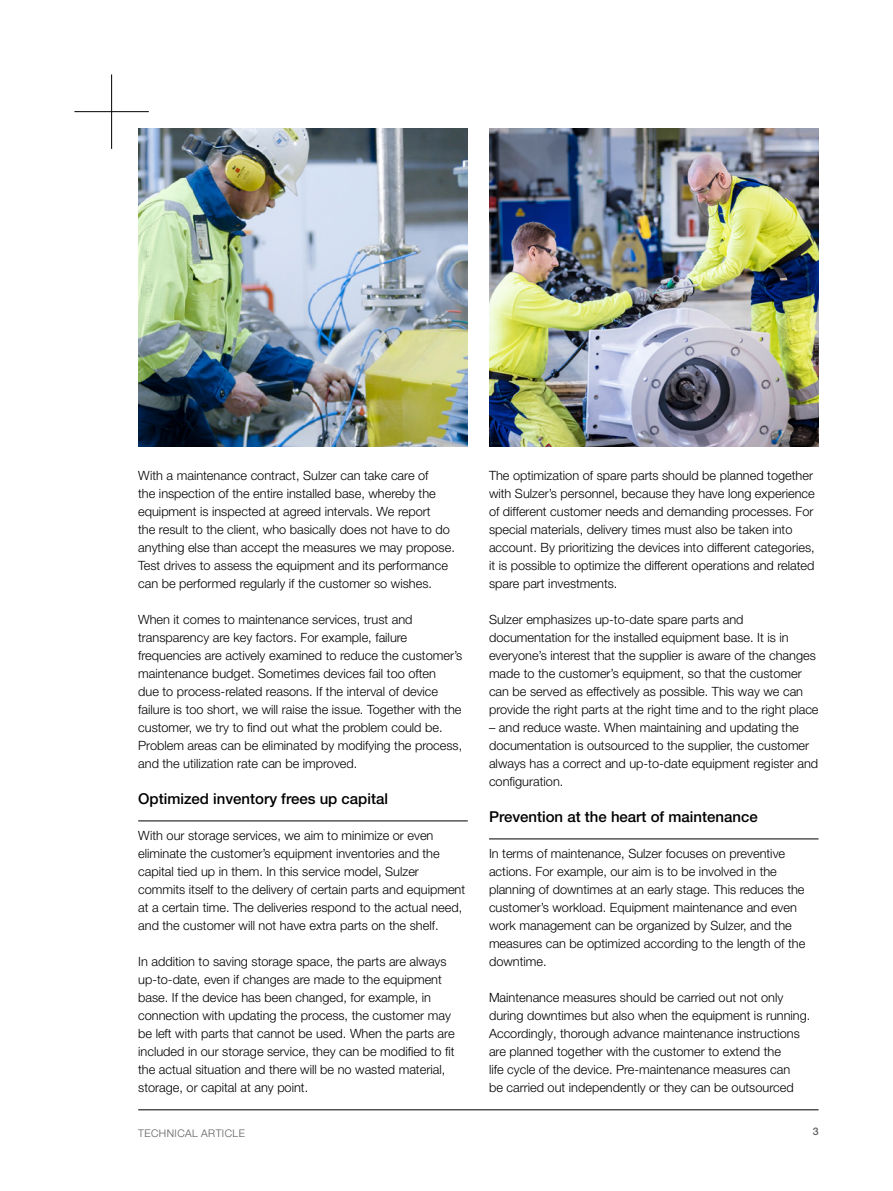
<style>
.page{position:relative;width:893px;height:1191px;background:#fff}
.page>*{position:absolute;margin:0;border:0;box-sizing:border-box;transform-origin:0 0}
.Subtitle_10_pt{font:500 15px "Helvetica Neue LT Pro";color:#000}
.Body_text_8_5pt{font:300 12.75px/18px "Helvetica Neue LT Pro";color:#000}
.t1{font:300 10.5px "Helvetica Neue LT Pro";letter-spacing:.04em;color:#5c5c5b}
.t2{font:500 10.5px "Helvetica Neue LT Pro";color:#5c5c5b}
</style>
<div class="page">
<hr style="left:138px;top:1109px;width:681px;height:1px;background:#000">
<hr style="left:138px;top:820px;width:330px;height:1px;background:#000">
<hr style="left:489px;top:838px;width:330px;height:1px;background:#000">
<img style="left:138px;top:128px;width:330px;height:319px">
<img style="left:489px;top:128px;width:330px;height:319px">
<hr style="left:74px;top:111px;width:75px;height:1px;background:#000">
<hr style="left:111px;top:74px;width:1px;height:75px;background:#000">
<p class="Body_text_8_5pt" style="left:138px;top:466px;width:318px">With a maintenance contract, Sulzer can take care of<br>the inspection of the entire installed base, whereby the equipment is inspected at agreed intervals. We report<br>the result to the client, who basically does not have to do anything else than accept the measures we may propose.<br>Test drives to assess the equipment and its performance can be performed regularly if the customer so wishes.</p>
<p class="Body_text_8_5pt" style="left:138px;top:610px;width:326px">When it comes to maintenance services, trust and transparency are key factors. For example, failure frequencies are actively examined to reduce the customer’s maintenance budget. Sometimes devices fail too often<br>due to process-related reasons. If the interval of device failure is too short, we will raise the issue. Together with the customer, we try to find out what the problem could be.<br>Problem areas can be eliminated by modifying the process, and the utilization rate can be improved.</p>
<p class="Subtitle_10_pt" style="left:138px;top:789px;width:251px">Optimized inventory frees up capital</p>
<p class="Body_text_8_5pt" style="left:138px;top:826px;width:329px">With our storage services, we aim to minimize or even eliminate the customer’s equipment inventories and the capital tied up in them. In this service model, Sulzer commits itself to the delivery of certain parts and equipment at a certain time. The deliveries respond to the actual need, and the customer will not have extra parts on the shelf.</p>
<p class="Body_text_8_5pt" style="left:138px;top:952px;width:318px">In addition to saving storage space, the parts are always up-to-date, even if changes are made to the equipment base. If the device has been changed, for example, in connection with updating the process, the customer may be left with parts that cannot be used. When the parts are included in our storage service, they can be modified to fit the actual situation and there will be no wasted material, storage, or capital at any point.</p>
<p class="Body_text_8_5pt" style="left:489px;top:466px;width:327px">The optimization of spare parts should be planned together with Sulzer’s personnel, because they have long experience of different customer needs and demanding processes. For special materials, delivery times must also be taken into account. By prioritizing the devices into different categories, it is possible to optimize the different operations and related spare part investments.</p>
<p class="Body_text_8_5pt" style="left:489px;top:610px;width:331px">Sulzer emphasizes up-to-date spare parts and documentation for the installed equipment base. It is in everyone’s interest that the supplier is aware of the changes made to the customer’s equipment, so that the customer can be served as effectively as possible. This way we can provide the right parts at the right time and to the right place</p>
<p class="Body_text_8_5pt" style="left:489px;top:718px;width:331px">– and reduce waste. When maintaining and updating the documentation is outsourced to the supplier, the customer always has a correct and up-to-date equipment register and configuration.</p>
<p class="Subtitle_10_pt" style="left:489px;top:807px;width:270px">Prevention at the heart of maintenance</p>
<p class="Body_text_8_5pt" style="left:489px;top:844px;width:318px">In terms of maintenance, Sulzer focuses on preventive actions. For example, our aim is to be involved in the planning of downtimes at an early stage. This reduces the customer’s workload. Equipment maintenance and even work management can be organized by Sulzer, and the measures can be optimized according to the length of the downtime.</p>
<p class="Body_text_8_5pt" style="left:489px;top:988px;width:323px">Maintenance measures should be carried out not only during downtimes but also when the equipment is running.<br>Accordingly, thorough advance maintenance instructions are planned together with the customer to extend the<br>life cycle of the device. Pre-maintenance measures can<br>be carried out independently or they can be outsourced</p>
<p class="t1" style="left:138px;top:1126px;width:108px">TECHNICAL ARTICLE</p>
<p class="t2" style="left:813px;top:1124px;width:7px">3</p>
</div>
